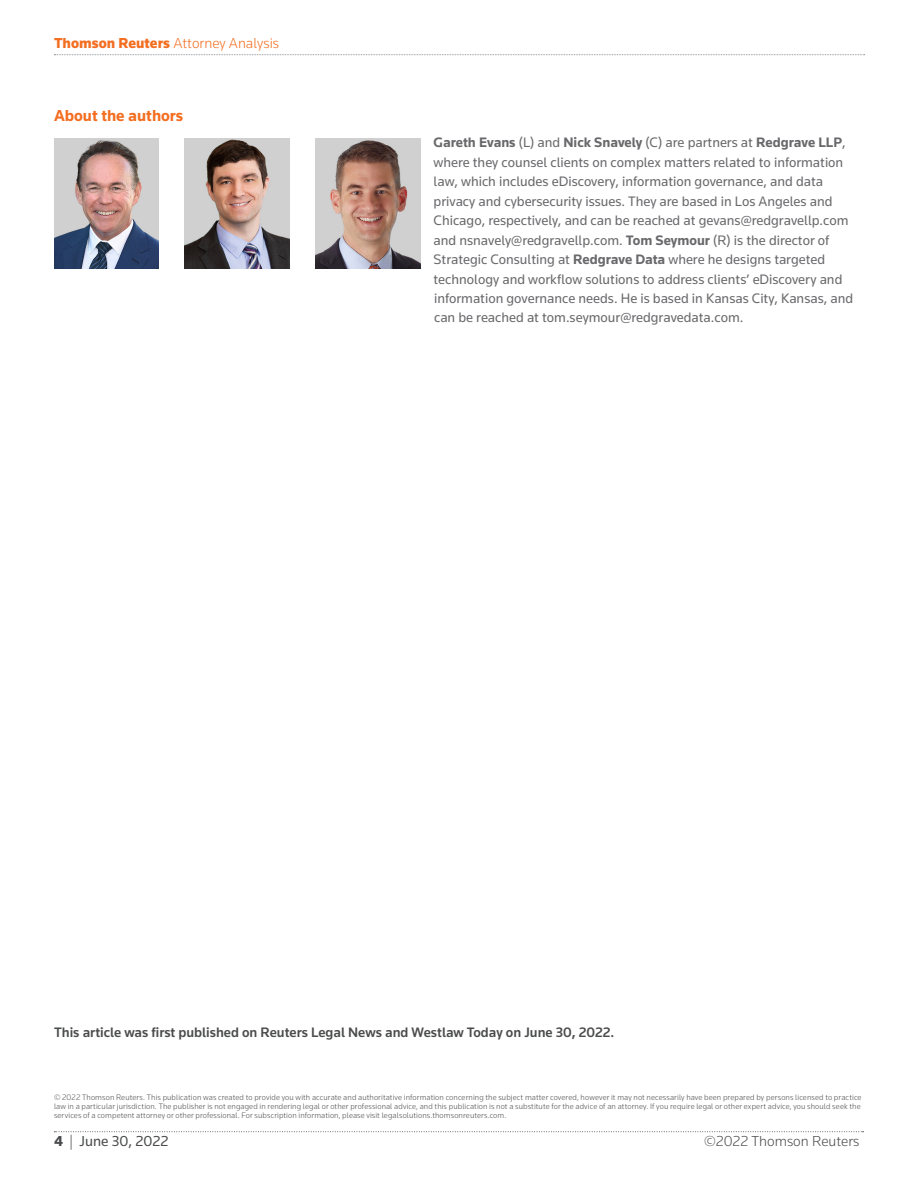
<style>
.page{position:relative;width:918px;height:1188px;background:#fff}
.page>*{position:absolute;margin:0;border:0;box-sizing:border-box;transform-origin:0 0}
.Subhead{font:700 16.5px "Knowledge";color:#f36e21}
.t1{font:300 15px "Knowledge";color:#f36e21}
.t2{font:300 15px "Knowledge";color:#4b4c4d}
.t3{font:15px "Knowledge";color:#4b4c4d}
.Authors{font:14.25px/19.5px "Knowledge";color:#69696c}
.Authors-2{font:500 14.25px "Knowledge";color:#4b4c4d}
.t4{font:300 8.25px/9px "Knowledge";letter-spacing:.01em;color:#4b4c4d;text-align:justify}
.s1{font-weight:900}
.s2{font-weight:700}
.s3{font-weight:300}
</style>
<div class="page">
<svg style="left:54px;top:54px;width:811px;height:1px"></svg>
<svg style="left:54px;top:1131px;width:810px;height:1px"></svg>
<img style="left:54px;top:138px;width:105px;height:131px">
<img style="left:185px;top:138px;width:104px;height:131px">
<img style="left:315px;top:138px;width:105px;height:131px">
<p class="t1" style="left:54px;top:33px;width:227px"><span class="s1">Thomson Reuters</span> Attorney Analysis</p>
<p class="Subhead" style="left:54px;top:105px;width:131px">About the authors</p>
<p class="Authors" style="left:434px;top:132px;width:421px"><span class="s2">Gareth Evans</span> (L) and <span class="s2">Nick Snavely</span> (C) are partners at <span class="s2">Redgrave LLP</span>, where they counsel clients on complex matters related to information law, which includes eDiscovery, information governance, and data privacy and cybersecurity issues. They are based in Los Angeles and Chicago, respectively, and can be reached at gevans@redgravellp.com and nsnavely@redgravellp.com. <span class="s2">Tom Seymour</span> (R) is the director of Strategic Consulting at <span class="s2">Redgrave Data</span> where he designs targeted technology and workflow solutions to address clients’ eDiscovery and information governance needs. He is based in Kansas City, Kansas, and can be reached at tom.seymour@redgravedata.com.</p>
<p class="Authors-2" style="left:54px;top:1024px;width:562px">This article was first published on Reuters Legal News and Westlaw Today on June 30, 2022.</p>
<p class="t4" style="left:54px;top:1093px;width:809px">© 2022 Thomson Reuters. This publication was created to provide you with accurate and authoritative information concerning the subject matter covered, however it may not necessarily have been prepared by persons licensed to practice law in a particular jurisdiction. The publisher is not engaged in rendering legal or other professional advice, and this publication is not a substitute for the advice of an attorney. If you require legal or other expert advice, you should seek the services of a competent attorney or other professional. For subscription information, please visit legalsolutions.thomsonreuters.com.</p>
<p class="t3" style="left:54px;top:1131px;width:116px"><span class="s1">4</span> <span class="s3">|</span> June 30, 2022</p>
<p class="t2" style="left:704px;top:1131px;width:157px">©2022 Thomson Reuters</p>
</div>
